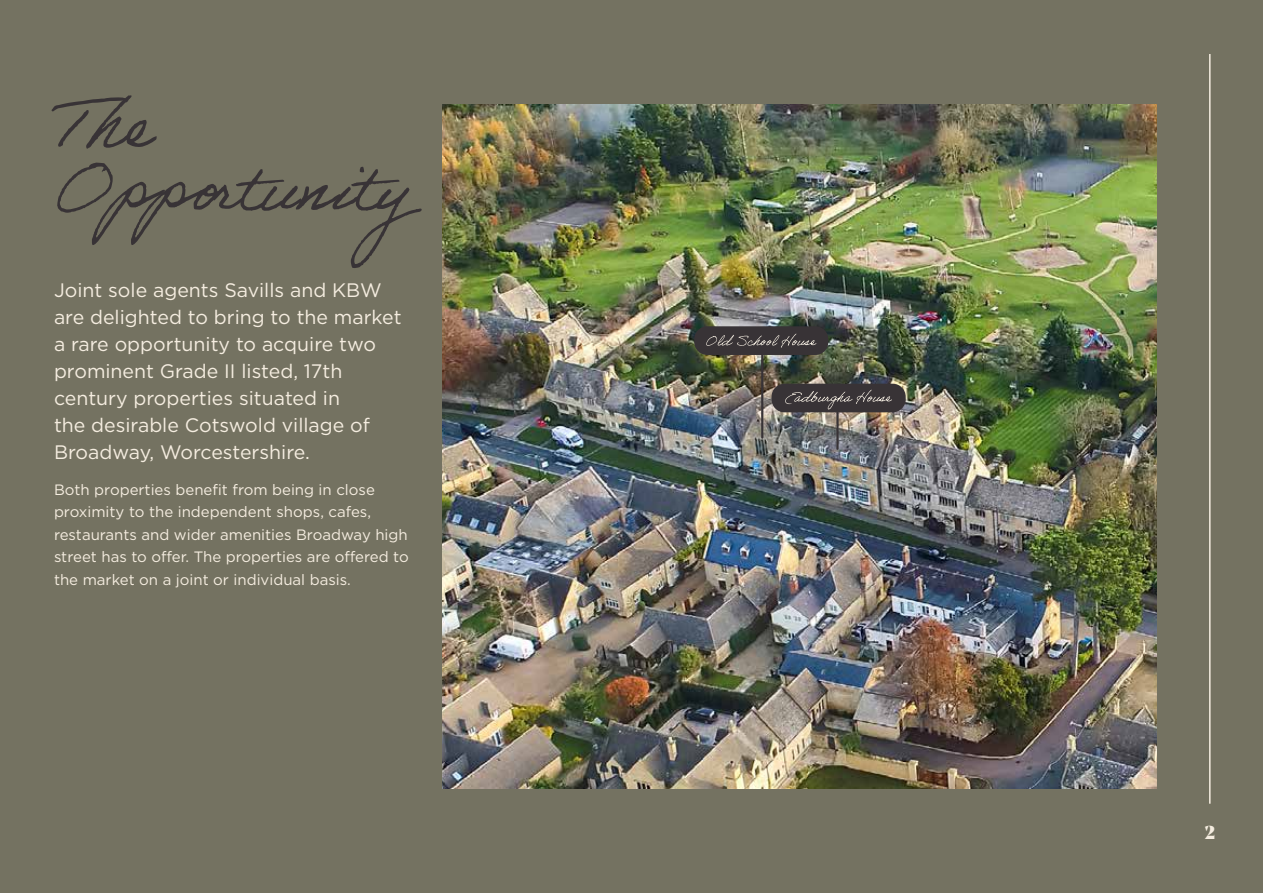
<style>
.page{position:relative;width:1263px;height:893px;background:#747261}
.page>*{position:absolute;margin:0;border:0;box-sizing:border-box;transform-origin:0 0}
.t1{font:72.15px "Adobe Handwriting Ernie";color:#383336}
.t2{font:68.25px "Adobe Handwriting Ernie";color:#383336}
.t3{font:19.5px/27px "Gotham";color:#f5ede0}
.t4{font:18px "Bely Display";color:#f5ede0}
.t5{font:15px/22.5px "Gotham";color:#f5ede0}
</style>
<div class="page">
<img style="left:443px;top:104px;width:714px;height:684px">
<hr style="left:836px;top:397px;width:3px;height:52px;background:#383336">
<hr style="left:761px;top:342px;width:2px;height:96px;background:#383336">
<div style="left:771px;top:384px;width:135px;height:28px;background:#383336;border-radius:13px"></div>
<svg style="left:785px;top:390px;width:107px;height:19px"></svg>
<div style="left:694px;top:326px;width:134px;height:29px;background:#383336;border-radius:13px"></div>
<svg style="left:706px;top:334px;width:110px;height:14px"></svg>
<hr style="left:1209px;top:54px;width:1px;height:750px;background:#f5ede0">
<h1 class="t1" style="left:54px;top:81px;width:99px">Th e</h1>
<h2 class="t2" style="left:54px;top:147px;width:394px">Opportunity</h2>
<p class="t3" style="left:54px;top:276px;width:349px">Joint sole agents Savills and KBW are delighted to bring to the market a rare opportunity to acquire two prominent Grade II listed, 17th century properties situated in<br>the desirable Cotswold village of<br>Broadway, Worcestershire.</p>
<p class="t5" style="left:54px;top:478px;width:356px">Both properties benefit from being in close proximity to the independent shops, cafes, restaurants and wider amenities Broadway high street has to offer. The properties are offered to the market on a joint or individual basis.</p>
<p class="t4" style="left:1205px;top:818px;width:12px">2</p>
</div>
